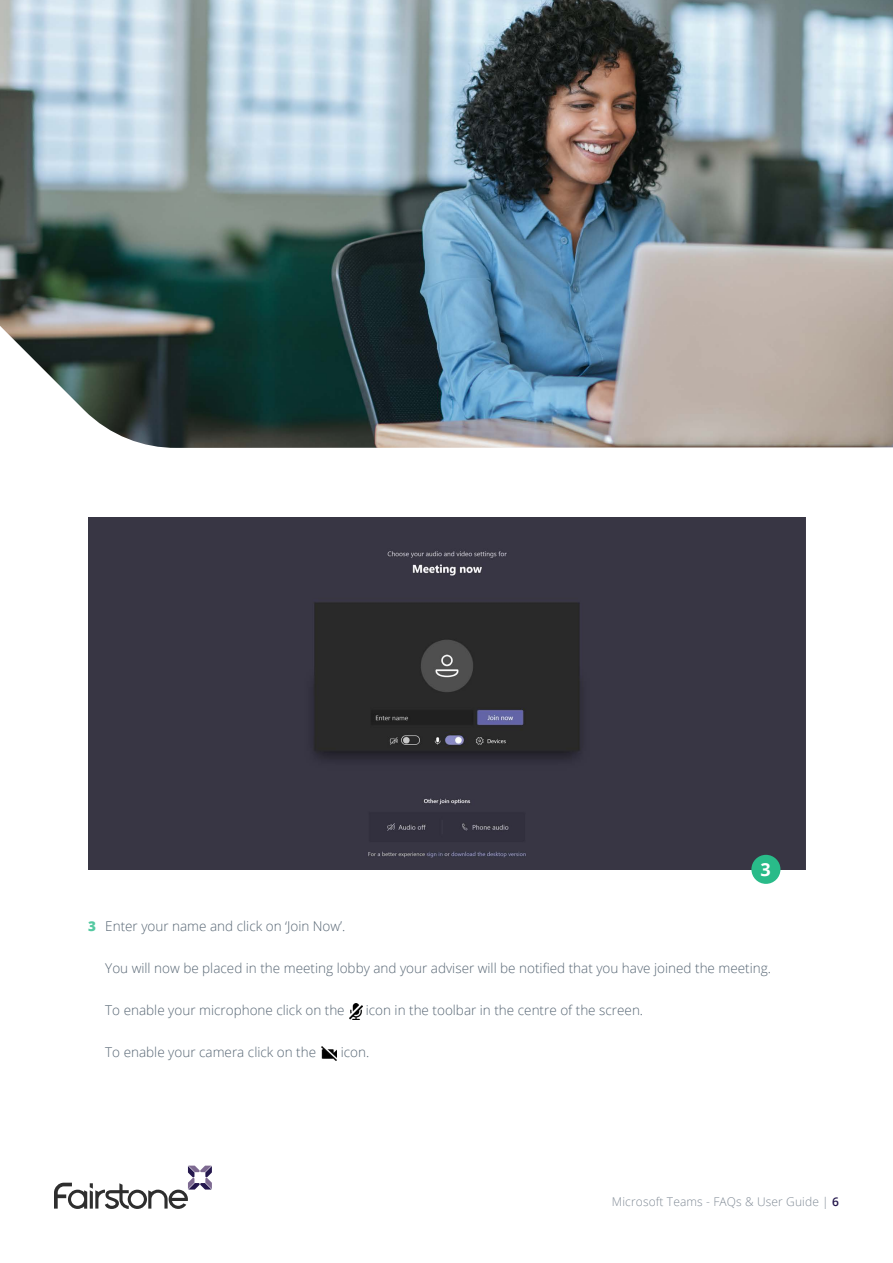
<style>
.page{position:relative;width:893px;height:1263px;background:#fff}
.page>*{position:absolute;margin:0;border:0;box-sizing:border-box;transform-origin:0 0}
.t1{font:700 18px "Open Sans";color:#fff}
.t2{font:300 13.5px "Open Sans";color:#566573}
.t3{font:300 12px "Open Sans";letter-spacing:.01em;color:#818b96}
.s1{font-weight:800;color:#54c9a1}
.s2{font-weight:600;color:#24174c}
</style>
<div class="page">
<svg style="left:54px;top:1165px;width:158px;height:44px"></svg>
<img style="left:0;top:0;width:893px;height:448px">
<img style="left:349px;top:1003px;width:13px;height:16px">
<img style="left:321px;top:1046px;width:15px;height:15px">
<img style="left:88px;top:517px;width:718px;height:352px">
<div style="left:751px;top:855px;width:29px;height:29px;background:#29bb89;border-radius:50%"></div>
<h1 class="t1" style="left:760px;top:856px;width:12px">3</h1>
<p class="t2" style="left:88px;top:917px;width:259px"><span class="s1">3</span> Enter your name and click on ‘Join Now’.</p>
<p class="t2" style="left:105px;top:959px;width:667px">You will now be placed in the meeting lobby and your adviser will be notified that you have joined the meeting.</p>
<p class="t2" style="left:105px;top:1001px;width:241px">To enable your microphone click on the</p>
<p class="t2" style="left:366px;top:1001px;width:279px">icon in the toolbar in the centre of the screen.</p>
<p class="t2" style="left:105px;top:1043px;width:212px">To enable your camera click on the</p>
<p class="t2" style="left:341px;top:1043px;width:30px">icon.</p>
<p class="t3" style="left:612px;top:1194px;width:229px">Microsoft Teams - FAQs &amp; User Guide | <span class="s2">6</span></p>
</div>
